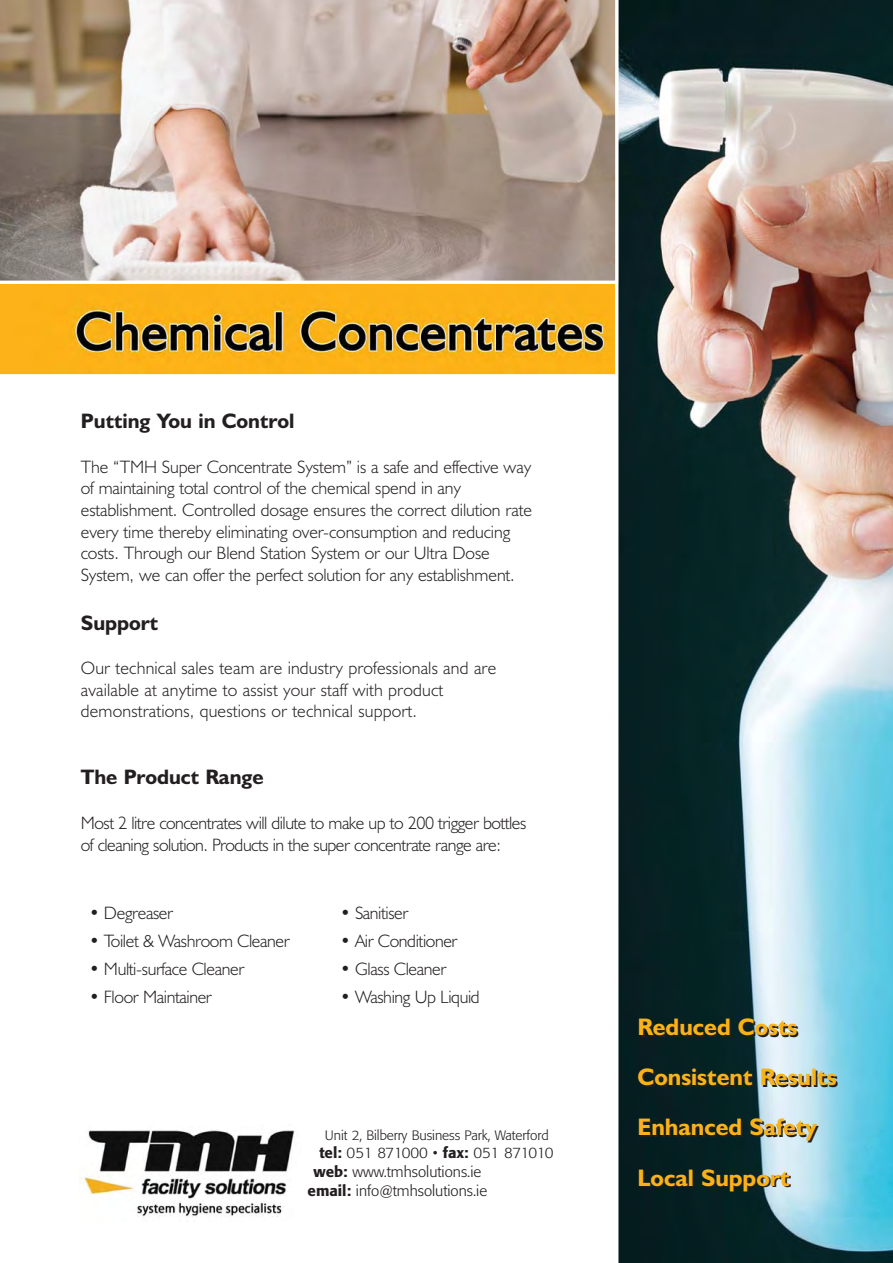
<style>
.page{position:relative;width:893px;height:1263px;background:#fff}
.page>*{position:absolute;margin:0;border:0;box-sizing:border-box;transform-origin:0 0}
.t1{font:700 24px/50.1px "Humanist 521 BT";color:#f9b318}
.t2{font:700 21px "Humanist 521 BT";color:#231f20}
.t3{font:300 18px/21.6px "Humanist 521 BT";letter-spacing:-.005em;color:#231f20}
.t4{font:300 18px/21.6px "Humanist 521 BT";letter-spacing:-.025em;color:#231f20}
.t5{font:300 15px "Formata";color:#231f20}
.t6{font:300 15px "Formata";letter-spacing:-.04em;color:#231f20}
.t7{font:300 13.5px "Formata";letter-spacing:-.005em;color:#231f20}
.s1{font-weight:500}
</style>
<div class="page">
<svg style="left:0;top:284px;width:615px;height:91px;background:#d99f22"></svg>
<img style="left:80px;top:1130px;width:215px;height:88px">
<img style="left:615px;top:0;width:277px;height:1263px">
<img style="left:0;top:0;width:618px;height:284px">
<p class="t2" style="left:81px;top:413px;width:215px">Putting You in Control</p>
<p class="t3" style="left:81px;top:458px;width:452px">The “TMH Super Concentrate System” is a safe and effective way of maintaining total control of the chemical spend in any establishment. Controlled dosage ensures the correct dilution rate every time thereby eliminating over-consumption and reducing costs. Through our Blend Station System or our Ultra Dose System, we can offer the perfect solution for any establishment.</p>
<p class="t2" style="left:81px;top:615px;width:79px">Support</p>
<p class="t3" style="left:81px;top:659px;width:417px">Our technical sales team are industry professionals and are available at anytime to assist your staff with product demonstrations, questions or technical support.</p>
<p class="t2" style="left:81px;top:769px;width:184px">The Product Range</p>
<p class="t4" style="left:81px;top:814px;width:447px">Most 2 litre concentrates will dilute to make up to 200 trigger bottles of cleaning solution. Products in the super concentrate range are:</p>
<p class="t3" style="left:89px;top:904px;width:86px">• Degreaser</p>
<p class="t3" style="left:89px;top:932px;width:202px">• Toilet &amp; Washroom Cleaner</p>
<p class="t3" style="left:89px;top:960px;width:157px">• Multi-surface Cleaner</p>
<p class="t3" style="left:89px;top:987px;width:124px">• Floor Maintainer</p>
<p class="t3" style="left:340px;top:904px;width:70px">• Sanitiser</p>
<p class="t3" style="left:340px;top:932px;width:119px">• Air Conditioner</p>
<p class="t3" style="left:340px;top:960px;width:108px">• Glass Cleaner</p>
<p class="t3" style="left:340px;top:987px;width:141px">• Washing Up Liquid</p>
<p class="t7" style="left:325px;top:1129px;width:225px">Unit 2, Bilberry Business Park, Waterford</p>
<p class="t6" style="left:319px;top:1146px;width:235px"><span class="s1">tel:</span> 051 871000 • <span class="s1">fax:</span> 051 871010</p>
<p class="t5" style="left:313px;top:1165px;width:169px"><span class="s1">web:</span> www.tmhsolutions.ie</p>
<p class="t5" style="left:307px;top:1184px;width:181px"><span class="s1">email:</span> info@tmhsolutions.ie</p>
<h1 class="t1" style="left:637px;top:1004px;width:200px">Reduced Costs<br>Consistent Results<br>Enhanced Safety<br>Local Support</h1>
</div>
